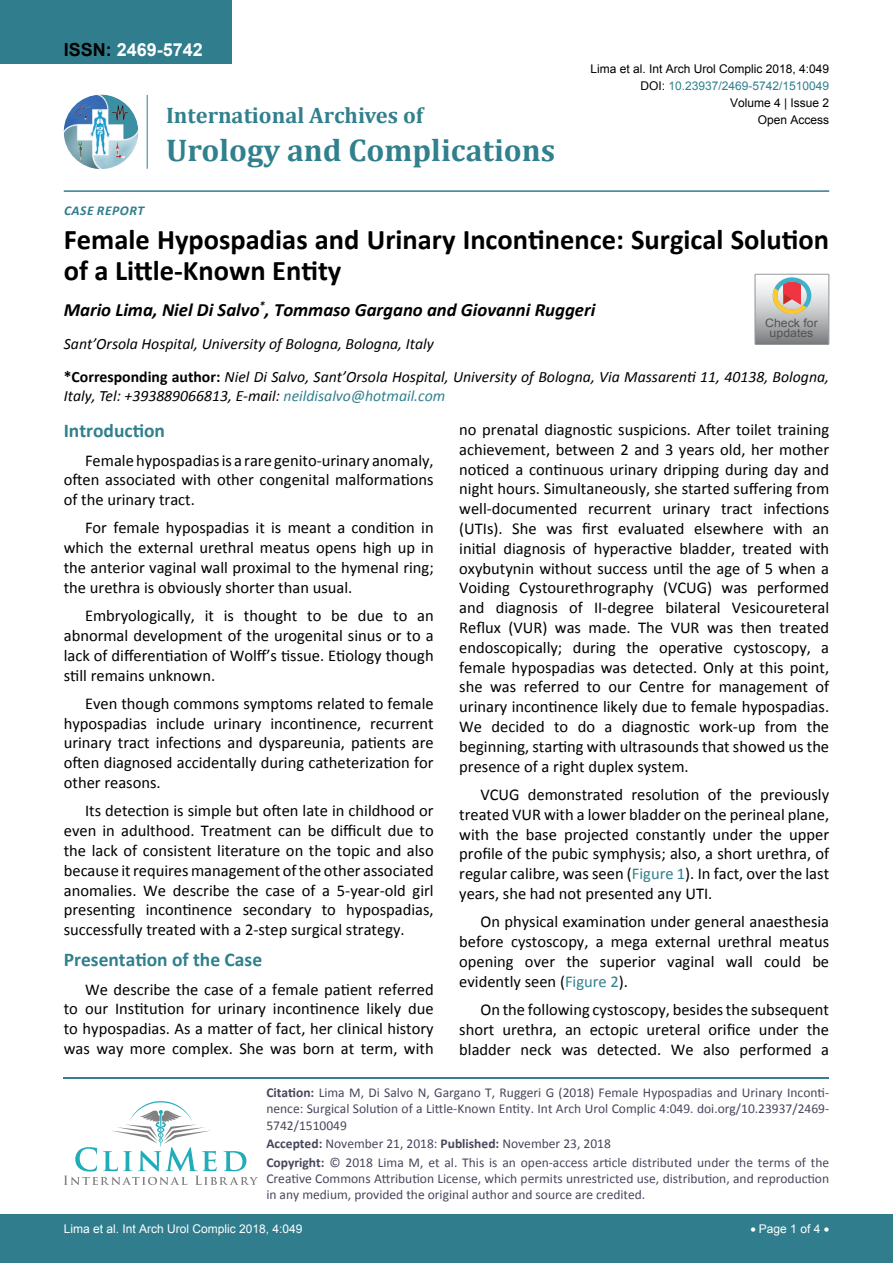
<style>
.page{position:relative;width:893px;height:1263px;background:#fff}
.page>*{position:absolute;margin:0;border:0;box-sizing:border-box;transform-origin:0 0}
.t1{font:700 31.5px "Cambria";color:#30808d}
.t2{font:700 28.5px/31.5px "Calibri";color:#000}
.t3{font:700 22.5px "Cambria";color:#30808d}
.t4{font:700 19.5px "Calibri";color:#30808d}
.t5{font:italic 700 18.75px "Calibri";color:#000}
.t6{font:700 18px "Arial";color:#fff}
.t7{font:16.5px/19.8px "Calibri";color:#000;text-align:justify}
.t8{font:italic 15.75px/19.5px "Calibri";color:#000}
.t9{font:13.5px/16.2px "Calibri";color:#47475c}
.t10{font:italic 700 13.5px "Calibri";letter-spacing:.04em;color:#307d8d}
.t11{font:12px "Arial";color:#000}
.t12{font:12px "Arial";color:#fff}
.t13{font:12px "Arial";color:#30808d}
.t14{font:11.7px/10.1px "Arial";color:#535353;text-align:center;scale:1.06 1}
.s1{color:#000}
.s2{font-weight:700;font-style:normal}
.s3{color:#30808d}
.s4{font-weight:700}
</style>
<div class="page">
<div style="left:0;top:0;width:231px;height:64px;background:#307d8d"></div>
<img style="left:64px;top:95px;width:74px;height:74px;border-radius:37px">
<hr style="left:147px;top:95px;width:1px;height:74px;background:#307d8d">
<hr style="left:64px;top:190px;width:765px;height:2px;background:#307d8d">
<div style="left:0;top:1215px;width:893px;height:48px;background:#307d8d"></div>
<hr style="left:64px;top:1077px;width:765px;height:1px;background:#30808d">
<svg style="left:64px;top:1101px;width:194px;height:84px"></svg>
<svg style="left:755px;top:274px;width:74px;height:70px;background:#bdb6b3"></svg>
<p class="t6" style="left:64px;top:38px;width:141px"><span class="s1">ISSN:</span> 2469-5742</p>
<p class="t10" style="left:64px;top:202px;width:75px">Case Report</p>
<h3 class="t3" style="left:166px;top:100px;width:259px">International Archives of</h3>
<h1 class="t1" style="left:166px;top:128px;width:391px">Urology and Complications</h1>
<p class="t11" style="left:590px;top:60px;width:240px">Lima et al. Int Arch Urol Complic 2018, 4:049</p>
<p class="t11" style="left:730px;top:95px;width:101px">Volume 4 | Issue 2</p>
<p class="t13" style="left:640px;top:78px;width:190px"><span class="s1">DOI:</span> 10.23937/2469-5742/1510049</p>
<p class="t11" style="left:758px;top:112px;width:73px">Open Access</p>
<h2 class="t2" style="left:64px;top:224px;width:767px">Female Hypospadias and Urinary Incontinence: Surgical Solution of a Little-Known Entity</h2>
<p class="t5" style="left:64px;top:298px;width:533px">Mario Lima, Niel Di Salvo<sup>*</sup>, Tommaso Gargano and Giovanni Ruggeri</p>
<p class="t8" style="left:64px;top:333px;width:371px">Sant’Orsola Hospital, University of Bologna, Bologna, Italy</p>
<p class="t14" style="left:765px;top:318px;width:51px">Check for updates</p>
<p class="t8" style="left:64px;top:366px;width:767px"><span class="s2">*Corresponding author:</span> Niel Di Salvo, Sant’Orsola Hospital, University of Bologna, Via Massarenti 11, 40138, Bologna,<br>Italy, Tel: +393889066813, E-mail: <span class="s3">neildisalvo@hotmail.com</span></p>
<p class="t4" style="left:64px;top:418px;width:103px">Introduction</p>
<p class="t7" style="left:64px;top:450px;width:371px;text-indent:21px">Female hypospadias is a rare genito-urinary anomaly, often associated with other congenital malformations of the urinary tract.</p>
<p class="t7" style="left:64px;top:518px;width:371px;text-indent:21px">For female hypospadias it is meant a condition in which the external urethral meatus opens high up in the anterior vaginal wall proximal to the hymenal ring; the urethra is obviously shorter than usual.</p>
<p class="t7" style="left:64px;top:606px;width:371px;text-indent:21px">Embryologically, it is thought to be due to an abnormal development of the urogenital sinus or to a lack of differentiation of Wolff’s tissue. Etiology though still remains unknown.</p>
<p class="t7" style="left:64px;top:693px;width:371px;text-indent:21px">Even though commons symptoms related to female hypospadias include urinary incontinence, recurrent urinary tract infections and dyspareunia, patients are often diagnosed accidentally during catheterization for other reasons.</p>
<p class="t7" style="left:64px;top:801px;width:371px;text-indent:21px">Its detection is simple but often late in childhood or even in adulthood. Treatment can be difficult due to the lack of consistent literature on the topic and also because it requires management of the other associated anomalies. We describe the case of a 5-year-old girl presenting incontinence secondary to hypospadias, successfully treated with a 2-step surgical strategy.</p>
<p class="t4" style="left:64px;top:947px;width:200px">Presentation of the Case</p>
<p class="t7" style="left:64px;top:979px;width:371px;text-indent:21px">We describe the case of a female patient referred to our Institution for urinary incontinence likely due to hypospadias. As a matter of fact, her clinical history was way more complex. She was born at term, with</p>
<p class="t7" style="left:459px;top:420px;width:371px">no prenatal diagnostic suspicions. After toilet training achievement, between 2 and 3 years old, her mother noticed a continuous urinary dripping during day and night hours. Simultaneously, she started suffering from well-documented recurrent urinary tract infections (UTIs). She was first evaluated elsewhere with an initial diagnosis of hyperactive bladder, treated with oxybutynin without success until the age of 5 when a Voiding Cystourethrography (VCUG) was performed and diagnosis of II-degree bilateral Vesicoureteral Reflux (VUR) was made. The VUR was then treated endoscopically; during the operative cystoscopy, a female hypospadias was detected. Only at this point, she was referred to our Centre for management of urinary incontinence likely due to female hypospadias.<br>We decided to do a diagnostic work-up from the beginning, starting with ultrasounds that showed us the presence of a right duplex system.</p>
<p class="t7" style="left:459px;top:785px;width:371px;text-indent:21px">VCUG demonstrated resolution of the previously treated VUR with a lower bladder on the perineal plane, with the base projected constantly under the upper profile of the pubic symphysis; also, a short urethra, of regular calibre, was seen (<span class="s3">Figure 1</span>). In fact, over the last years, she had not presented any UTI.</p>
<p class="t7" style="left:459px;top:912px;width:371px;text-indent:21px">On physical examination under general anaesthesia before cystoscopy, a mega external urethral meatus opening over the superior vaginal wall could be evidently seen (<span class="s3">Figure 2</span>).</p>
<p class="t7" style="left:459px;top:1000px;width:371px;text-indent:21px">On the following cystoscopy, besides the subsequent short urethra, an ectopic ureteral orifice under the bladder neck was detected. We also performed a</p>
<p class="t9" style="left:266px;top:1084px;width:564px;text-align:justify"><span class="s4">Citation:</span> Lima M, Di Salvo N, Gargano T, Ruggeri G (2018) Female Hypospadias and Urinary Inconti&shy;nence: Surgical Solution of a Little-Known Entity. Int Arch Urol Complic 4:049. doi.org/10.23937/2469- 5742/1510049</p>
<p class="t9" style="left:266px;top:1134px;width:564px;line-height:18.6px"><span class="s4">Accepted:</span> November 21, 2018: <span class="s4">Published:</span> November 23, 2018<br><span class="s4">Copyright:</span> © 2018 Lima M, et al. This is an open-access article distributed under the terms of the</p>
<p class="t9" style="left:266px;top:1170px;width:564px">Creative Commons Attribution License, which permits unrestricted use, distribution, and reproduction in any medium, provided the original author and source are credited.</p>
<p class="t12" style="left:64px;top:1221px;width:240px">Lima et al. Int Arch Urol Complic 2018, 4:049</p>
<p class="t12" style="left:750px;top:1221px;width:80px">• Page 1 of 4 •</p>
</div>
